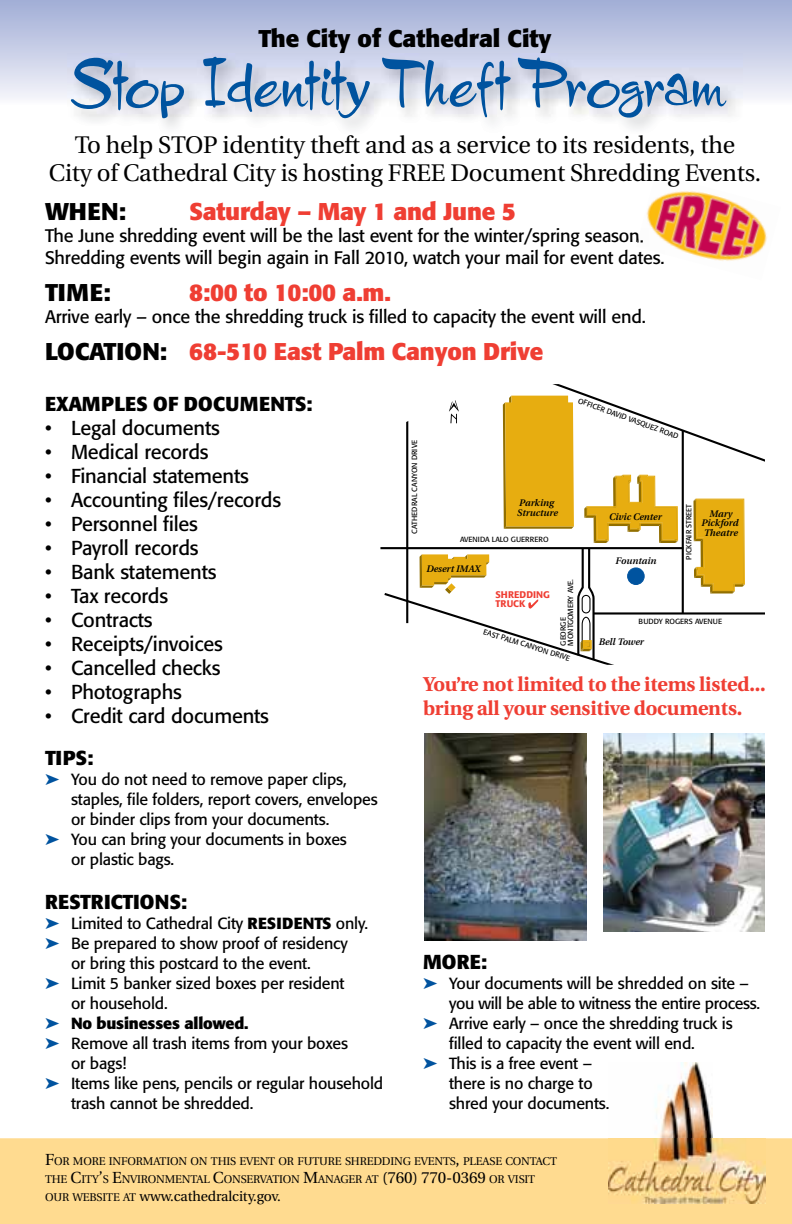
<style>
.page{position:relative;width:792px;height:1224px;background:#fff}
.page>*{position:absolute;margin:0;border:0;box-sizing:border-box;transform-origin:0 0}
.t1{font:60px "Charade JF";color:#00539f}
.t2{font:24px/28px "Utopia";letter-spacing:-.01em;color:#000;text-align:center}
.t3{font:700 24px "Formata";letter-spacing:-.01em;color:#ef3e33}
.t4{font:700 24px "Formata";color:#000}
.t5{font:20px "Formata";letter-spacing:-.01em;color:#000}
.t6{font:700 20px/24px "Utopia";letter-spacing:-.01em;color:#ef3e33}
.t7{font:700 20px "Formata";letter-spacing:.01em;color:#000}
.t8{font:700 20px "Formata";letter-spacing:-.01em;color:#000}
.t9{font:18px/22px "Formata";letter-spacing:-.01em;color:#000}
.t10{font:16px "Formata";letter-spacing:-.01em;color:#000}
.t11{font:700 16px "Formata";letter-spacing:-.01em;color:#000}
.t12{font:14px "Utopia";letter-spacing:-.01em;color:#000}
.t13{font:11.2px/18px "Utopia";letter-spacing:-.015em;color:#000}
.t14{font:italic 600 9.6px/9.6px "Utopia";color:#000}
.t15{font:500 9.6px/9.6px "Formata";color:#ef3e33}
.t16{font:7.4px/7.4px "Formata";color:#000}
.s1{color:#000}
.s2{color:#00539f}
.s3{font-weight:700}
.s4{font-size:16px}
.s5{font-size:11.2px}
</style>
<div class="page">
<div style="left:0;top:1138px;width:792px;height:86px;background:#ffdb90"></div>
<hr style="left:380px;top:547px;width:303px;height:2px;background:#000">
<svg style="left:382px;top:384px;width:383px;height:281px"></svg>
<hr style="left:406px;top:383px;width:2px;height:240px;background:#000">
<svg style="left:0;top:0;width:792px;height:99px;background:#bac3e0"></svg>
<img style="left:67px;top:53px;width:675px;height:76px">
<img style="left:646px;top:190px;width:121px;height:71px">
<img style="left:637px;top:228px;width:12px;height:19px">
<img style="left:649px;top:250px;width:16px;height:4px">
<img style="left:608px;top:1062px;width:158px;height:142px">
<img style="left:425px;top:734px;width:162px;height:207px">
<img style="left:603px;top:734px;width:162px;height:198px">
<h2 class="t4" style="left:258px;top:24px;width:295px">The City of Cathedral City</h2>
<h1 class="t1" style="left:70px;top:46px;width:658px">Stop Identity Theft Program</h1>
<h2 class="t2" style="left:49px;top:131px;width:714px">To help STOP identity theft and as a service to its residents, the<br>City of Cathedral City is hosting FREE Document Shredding Events.</h2>
<h2 class="t4" style="left:45px;top:197px;width:83px">WHEN:</h2>
<h2 class="t3" style="left:189px;top:197px;width:328px">Saturday – May 1 and June 5</h2>
<p class="t9" style="left:45px;top:225px;width:621px">The June shredding event will be the last event for the winter/spring season.<br>Shredding events will begin again in Fall 2010, watch your mail for event dates.</p>
<h2 class="t4" style="left:45px;top:278px;width:67px">TIME:</h2>
<h2 class="t3" style="left:189px;top:278px;width:203px">8:00 to 10:00 a.m.</h2>
<p class="t9" style="left:45px;top:306px;width:602px">Arrive early – once the shredding truck is filled to capacity the event will end.</p>
<h2 class="t3" style="left:45px;top:337px;width:500px"><span class="s1">LOCATION:</span> 68-510 East Palm Canyon Drive</h2>
<p class="t7" style="left:45px;top:391px;width:269px">EXAMPLES OF DOCUMENTS:</p>
<p class="t5" style="left:45px;top:416px;width:176px">• Legal documents</p>
<p class="t5" style="left:45px;top:440px;width:165px">• Medical records</p>
<p class="t5" style="left:45px;top:464px;width:205px">• Financial statements</p>
<p class="t5" style="left:45px;top:488px;width:238px">• Accounting files/records</p>
<p class="t5" style="left:45px;top:512px;width:154px">• Personnel files</p>
<p class="t5" style="left:45px;top:536px;width:155px">• Payroll records</p>
<p class="t5" style="left:45px;top:560px;width:173px">• Bank statements</p>
<p class="t5" style="left:45px;top:584px;width:125px">• Tax records</p>
<p class="t5" style="left:45px;top:608px;width:109px">• Contracts</p>
<p class="t5" style="left:45px;top:632px;width:179px">• Receipts/invoices</p>
<p class="t5" style="left:45px;top:656px;width:177px">• Cancelled checks</p>
<p class="t5" style="left:45px;top:680px;width:138px">• Photographs</p>
<p class="t5" style="left:45px;top:704px;width:226px">• Credit card documents</p>
<p class="t16" style="left:580px;top:397px;width:108px;rotate:20deg">OFFICER DAVID VASQUEZ ROAD</p>
<p class="t16" style="left:411px;top:534px;width:95px;rotate:-90deg">CATHEDRAL CANYON DRIVE</p>
<p class="t14" style="left:517px;top:498px;width:42px">Parking<br>Structure</p>
<p class="t16" style="left:685px;top:560px;width:57px;rotate:-90deg">PICKFAIR STREET</p>
<p class="t14" style="left:701px;top:509px;width:39px;text-align:center">Mary<br>Pickford<br>Theatre</p>
<p class="t14" style="left:609px;top:512px;width:54px">Civic Center</p>
<p class="t14" style="left:615px;top:556px;width:42px">Fountain</p>
<p class="t16" style="left:460px;top:536px;width:90px">AVENIDA LALO GUERRERO</p>
<p class="t14" style="left:426px;top:564px;width:56px">Desert IMAX</p>
<p class="t16" style="left:560px;top:646px;width:68px;rotate:-90deg">GEORGE<br>MONTGOMERY AVE.</p>
<p class="t15" style="left:496px;top:590px;width:56px">SHREDDING<br>TRUCK</p>
<p class="t16" style="left:639px;top:617px;width:85px">BUDDY ROGERS AVENUE</p>
<p class="t16" style="left:485px;top:628px;width:92px;rotate:17deg">EAST PALM CANYON DRIVE</p>
<p class="t14" style="left:598px;top:637px;width:47px">Bell Tower</p>
<p class="t6" style="left:423px;top:672px;width:344px">You’re not limited to the items listed... bring all your sensitive documents.</p>
<p class="t7" style="left:45px;top:746px;width:50px">TIPS:</p>
<p class="t10" style="left:45px;top:770px;width:303px"><span class="s2">➤</span> You do not need to remove paper clips,</p>
<p class="t10" style="left:71px;top:790px;width:308px">staples, file folders, report covers, envelopes</p>
<p class="t10" style="left:71px;top:810px;width:260px">or binder clips from your documents.</p>
<p class="t10" style="left:45px;top:830px;width:303px"><span class="s2">➤</span> You can bring your documents in boxes</p>
<p class="t10" style="left:71px;top:850px;width:105px">or plastic bags.</p>
<p class="t8" style="left:45px;top:889px;width:144px">RESTRICTIONS:</p>
<p class="t10" style="left:45px;top:914px;width:325px"><span class="s2">➤</span> Limited to Cathedral City <span class="s3">RESIDENTS</span> only.</p>
<p class="t10" style="left:45px;top:934px;width:304px"><span class="s2">➤</span> Be prepared to show proof of residency</p>
<p class="t10" style="left:71px;top:954px;width:241px">or bring this postcard to the event.</p>
<p class="t10" style="left:45px;top:974px;width:301px"><span class="s2">➤</span> Limit 5 banker sized boxes per resident</p>
<p class="t10" style="left:71px;top:994px;width:98px">or household.</p>
<p class="t11" style="left:45px;top:1013px;width:205px"><span class="s2">➤</span> No businesses allowed.</p>
<p class="t10" style="left:45px;top:1034px;width:305px"><span class="s2">➤</span> Remove all trash items from your boxes</p>
<p class="t10" style="left:71px;top:1054px;width:57px">or bags!</p>
<p class="t10" style="left:45px;top:1074px;width:340px"><span class="s2">➤</span> Items like pens, pencils or regular household</p>
<p class="t10" style="left:71px;top:1094px;width:184px">trash cannot be shredded.</p>
<p class="t7" style="left:423px;top:950px;width:66px">MORE:</p>
<p class="t10" style="left:423px;top:974px;width:327px"><span class="s2">➤</span> Your documents will be shredded on site –</p>
<p class="t10" style="left:449px;top:994px;width:313px">you will be able to witness the entire process.</p>
<p class="t10" style="left:423px;top:1014px;width:311px"><span class="s2">➤</span> Arrive early – once the shredding truck is</p>
<p class="t10" style="left:449px;top:1034px;width:247px">filled to capacity the event will end.</p>
<p class="t10" style="left:423px;top:1054px;width:171px"><span class="s2">➤</span> This is a free event –</p>
<p class="t10" style="left:449px;top:1074px;width:145px">there is no charge to</p>
<p class="t10" style="left:449px;top:1094px;width:162px">shred your documents.</p>
<p class="t13" style="left:45px;top:1153px;width:514px"><span class="s4">F</span>OR MORE INFORMATION ON THIS EVENT OR FUTURE SHREDDING EVENTS<span class="s4">,</span> PLEASE CONTACT<br>THE <span class="s4">C</span>ITY<span class="s4">’</span>S <span class="s4">E</span>NVIRONMENTAL <span class="s4">C</span>ONSERVATION <span class="s4">M</span>ANAGER AT <span class="s4">(760) 770-0369</span> OR VISIT</p>
<p class="t12" style="left:45px;top:1189px;width:237px"><span class="s5">OUR WEBSITE AT</span> www.cathedralcity.gov.</p>
</div>
